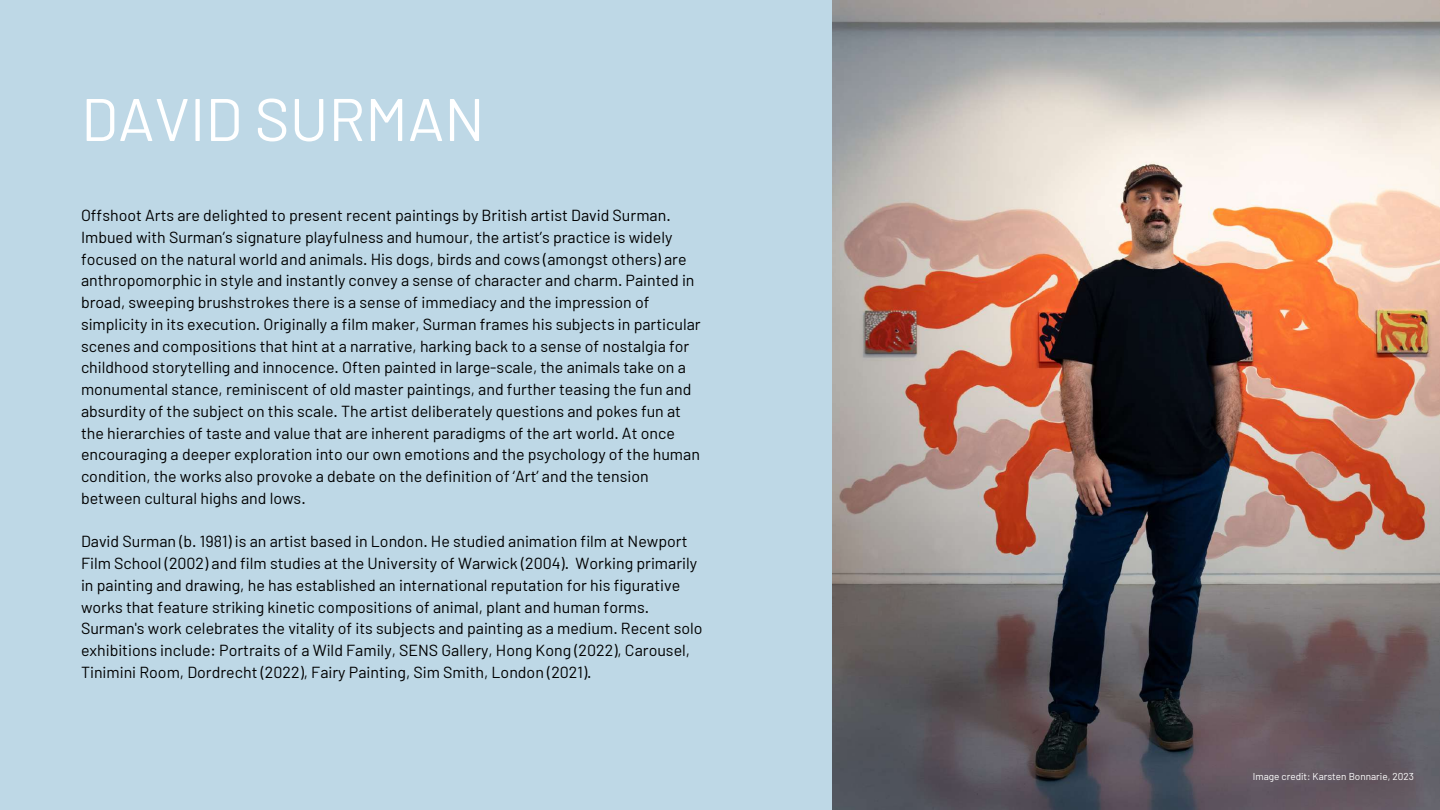
<style>
.page{position:relative;width:1440px;height:810px;background:#bed8e6}
.page>*{position:absolute;margin:0;border:0;box-sizing:border-box;transform-origin:0 0}
.t1{font:60px "Barlow";color:#fff}
.t2{font:16px/21.8px "Barlow";color:#000}
.t3{font:10px "Barlow";color:#fff}
</style>
<div class="page">
<img style="left:832px;top:0;width:608px;height:810px">
<h1 class="t1" style="left:81px;top:81px;width:405px">DAVID SURMAN</h1>
<p class="t2" style="left:81px;top:204px;width:621px">Offshoot Arts are delighted to present recent paintings by British artist David Surman.<br>Imbued with Surman’s signature playfulness and humour, the artist’s practice is widely focused on the natural world and animals. His dogs, birds and cows (amongst others) are anthropomorphic in style and instantly convey a sense of character and charm. Painted in broad, sweeping brushstrokes there is a sense of immediacy and the impression of simplicity in its execution. Originally a film maker, Surman frames his subjects in particular scenes and compositions that hint at a narrative, harking back to a sense of nostalgia for childhood storytelling and innocence. Often painted in large-scale, the animals take on a monumental stance, reminiscent of old master paintings, and further teasing the fun and absurdity of the subject on this scale. The artist deliberately questions and pokes fun at the hierarchies of taste and value that are inherent paradigms of the art world. At once encouraging a deeper exploration into our own emotions and the psychology of the human condition, the works also provoke a debate on the definition of ‘Art’ and the tension between cultural highs and lows.</p>
<p class="t2" style="left:81px;top:530px;width:623px">David Surman (b. 1981) is an artist based in London. He studied animation film at Newport Film School (2002) and film studies at the University of Warwick (2004). Working primarily in painting and drawing, he has established an international reputation for his figurative works that feature striking kinetic compositions of animal, plant and human forms.<br>Surman's work celebrates the vitality of its subjects and painting as a medium. Recent solo exhibitions include: Portraits of a Wild Family, SENS Gallery, Hong Kong (2022), Carousel, Tinimini Room, Dordrecht (2022), Fairy Painting, Sim Smith, London (2021).</p>
<p class="t3" style="left:1253px;top:770px;width:162px">Image credit: Karsten Bonnarie, 2023</p>
</div>
